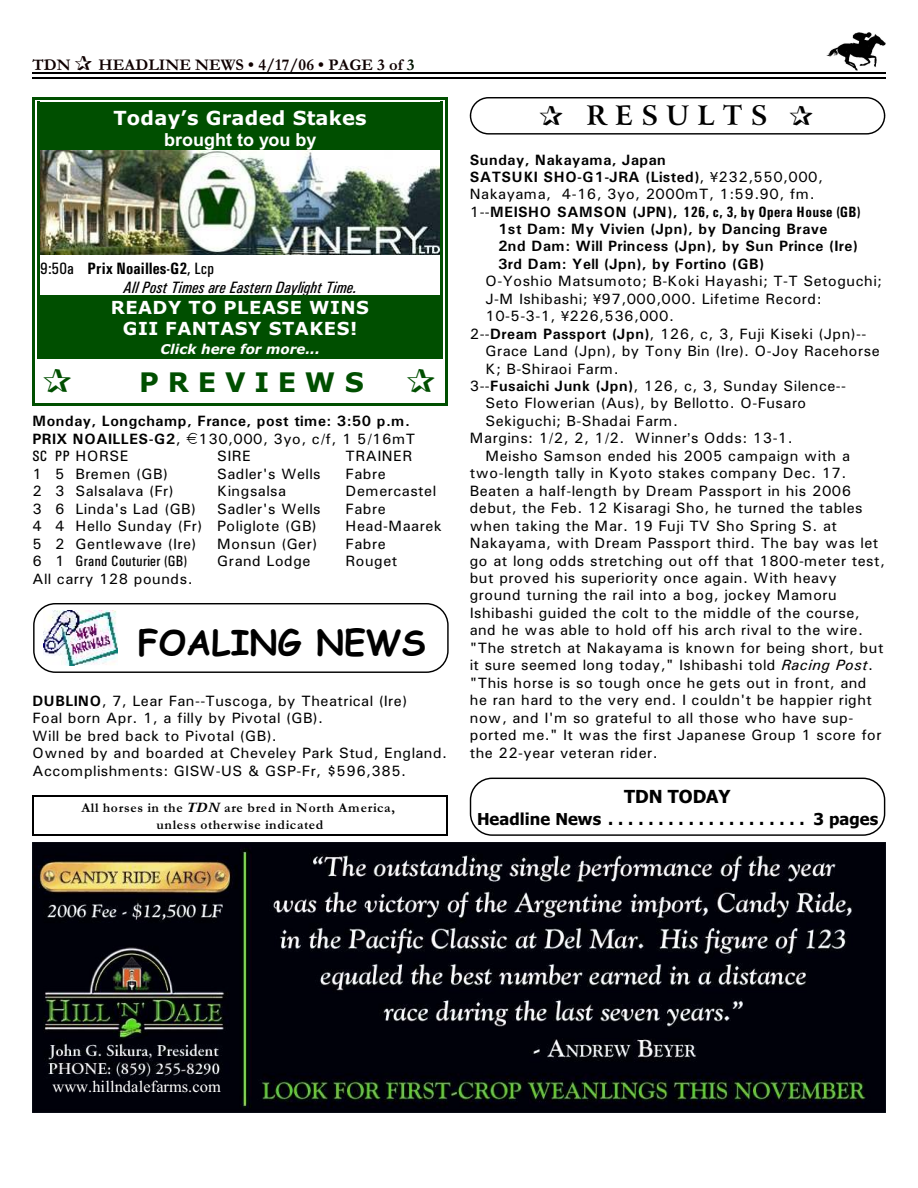
<style>
.page{position:relative;width:918px;height:1188px;background:#fff}
.page>*{position:absolute;margin:0;border:0;box-sizing:border-box;transform-origin:0 0}
.t1{font:700 34.5px "Comic Sans MS";letter-spacing:.005em;color:#000}
.t2{font:700 27px "Verdana";letter-spacing:.325em;color:#004f00}
.t3{font:700 27px "Arrus BT";letter-spacing:.295em;color:#000}
.t4{font:700 19.5px "Verdana";letter-spacing:.015em;color:#fff}
.t5{font:700 18px/20.5px "Verdana";letter-spacing:.03em;color:#fff;text-align:center}
.t6{font:700 18px "Arial";color:#fff}
.t7{font:700 18px "Tahoma";letter-spacing:-.005em;color:#000}
.t8{font:italic 16.5px/18.8px "Univers Condensed";letter-spacing:.005em;color:#000}
.t9{font:700 16.5px "Tahoma";letter-spacing:.005em;color:#000}
.t10{font:700 16.5px "Garamond";letter-spacing:.005em;color:#0f0000}
.t11{font:16.5px "Times New Roman";letter-spacing:.005em;color:#fff}
.t12{font:15px/17.4px "Univers";letter-spacing:.03em;color:#000}
.t13{font:700 15px/17.4px "Univers";letter-spacing:.035em;color:#000}
.t14{font:700 15px "Univers Condensed";letter-spacing:.03em;color:#000}
.t15{font:15px "Univers Condensed";letter-spacing:.03em;color:#000}
.t16{font:700 13.5px/17px "Garamond";letter-spacing:.055em;color:#000;text-align:center}
.t17{font:italic 700 13.5px "Verdana";color:#fff}
.s1{color:#001400}
.s2{font-style:normal}
.s3{font-weight:700;font-style:normal}
.s4{font-weight:400}
.s5{font-family:"Univers Condensed";font-weight:400}
.s6{font-family:"Univers"}
.s7{font-weight:700}
.s8{font-style:italic}
.s9{font-family:"Univers";font-weight:400}
</style>
<div class="page">
<img style="left:826px;top:32px;width:60px;height:38px">
<hr style="left:32px;top:72px;width:853px;height:1px;background:#000">
<hr style="left:32px;top:77px;width:853px;height:2px;background:#000">
<img style="left:32px;top:842px;width:854px;height:270px">
<img style="left:40px;top:150px;width:400px;height:104px">
<div style="left:40px;top:105px;width:400px;height:44px;background:#004f00"></div>
<div style="left:40px;top:296px;width:400px;height:60px;background:#004f00"></div>
<hr style="left:37px;top:102px;width:3px;height:257px;background:#004f00">
<hr style="left:440px;top:102px;width:3px;height:257px;background:#004f00">
<hr style="left:37px;top:102px;width:406px;height:3px;background:#004f00">
<hr style="left:37px;top:356px;width:406px;height:3px;background:#004f00">
<hr style="left:32px;top:97px;width:3px;height:309px;background:#004f00">
<hr style="left:445px;top:97px;width:3px;height:309px;background:#004f00">
<hr style="left:32px;top:97px;width:416px;height:3px;background:#004f00">
<hr style="left:32px;top:403px;width:416px;height:3px;background:#004f00">
<div style="left:470px;top:97px;width:415px;height:38px;border:1px solid #000;border-radius:18px"></div>
<hr style="left:32px;top:795px;width:2px;height:40px;background:#000">
<hr style="left:447px;top:795px;width:1px;height:40px;background:#000">
<hr style="left:32px;top:795px;width:416px;height:2px;background:#000">
<hr style="left:32px;top:834px;width:416px;height:1px;background:#000">
<img style="left:44px;top:610px;width:73px;height:56px">
<div style="left:33px;top:603px;width:416px;height:70px;border:1px solid #000;border-radius:22px"></div>
<div style="left:470px;top:778px;width:415px;height:58px;border:1px solid #000;border-radius:22px"></div>
<p class="t10" style="left:32px;top:59px;width:40px">TDN</p>
<p class="t10" style="left:98px;top:59px;width:318px">HEADLINE NEWS • 4/17/06 • PAGE 3 of <span class="s1">3</span></p>
<h3 class="t4" style="left:113px;top:110px;width:255px">Today’s Graded Stakes</h3>
<p class="t6" style="left:164px;top:133px;width:154px">brought to you by</p>
<p class="t8" style="left:124px;top:260px;width:235px;text-indent:-83px"><span class="s2">9:50a</span> <span class="s3">Prix Noailles-G2</span><span class="s2">, Lcp<br></span>All Post Times are Eastern Daylight Time.</p>
<p class="t5" style="left:111px;top:299px;width:260px">READY TO PLEASE WINS<br>GII FANTASY STAKES!</p>
<p class="t17" style="left:160px;top:343px;width:161px">Click here for more...</p>
<h2 class="t2" style="left:139px;top:372px;width:226px">PREVIEWS</h2>
<p class="t13" style="left:32px;top:414px;width:384px">Monday, Longchamp, France, post time: 3:50 p.m.<br>PRIX NOAILLES-G2<span class="s4">, 130,000, 3yo, c/f, 1 5/16mT<br></span><span class="s5">SC PP</span> <span class="s4">HORSE</span></p>
<p class="t12" style="left:217px;top:449px;width:35px">SIRE</p>
<p class="t12" style="left:346px;top:449px;width:68px">TRAINER</p>
<p class="t12" style="left:32px;top:466px;width:137px">1 5 Bremen (GB)</p>
<p class="t12" style="left:217px;top:466px;width:105px">Sadler's Wells</p>
<p class="t12" style="left:346px;top:466px;width:42px">Fabre</p>
<p class="t12" style="left:32px;top:484px;width:143px">2 3 Salsalava (Fr)</p>
<p class="t12" style="left:217px;top:484px;width:70px">Kingsalsa</p>
<p class="t12" style="left:346px;top:484px;width:92px">Demercastel</p>
<p class="t12" style="left:32px;top:501px;width:165px">3 6 Linda's Lad (GB)</p>
<p class="t12" style="left:217px;top:501px;width:105px">Sadler's Wells</p>
<p class="t12" style="left:346px;top:501px;width:42px">Fabre</p>
<p class="t12" style="left:32px;top:519px;width:286px">4 4 Hello Sunday (Fr) Poliglote (GB)</p>
<p class="t12" style="left:346px;top:519px;width:98px">Head-Maarek</p>
<p class="t12" style="left:32px;top:536px;width:166px">5 2 Gentlewave (Ire)</p>
<p class="t12" style="left:217px;top:536px;width:102px">Monsun (Ger)</p>
<p class="t12" style="left:346px;top:536px;width:42px">Fabre</p>
<p class="t15" style="left:32px;top:556px;width:156px"><span class="s6">6 1</span> Grand Couturier (GB)</p>
<p class="t12" style="left:217px;top:554px;width:95px">Grand Lodge</p>
<p class="t12" style="left:346px;top:554px;width:53px">Rouget</p>
<p class="t12" style="left:32px;top:571px;width:162px">All carry 128 pounds.</p>
<h1 class="t1" style="left:138px;top:627px;width:289px">FOALING NEWS</h1>
<p class="t12" style="left:32px;top:693px;width:416px"><span class="s7">DUBLINO</span>, 7, Lear Fan--Tuscoga, by Theatrical (Ire)<br>Foal born Apr. 1, a filly by Pivotal (GB).<br>Will be bred back to Pivotal (GB).<br>Owned by and boarded at Cheveley Park Stud, England.<br>Accomplishments: GISW-US &amp; GSP-Fr, $596,385.</p>
<p class="t16" style="left:81px;top:801px;width:315px">All horses in the <span class="s8">TDN</span> are bred in North America, unless otherwise indicated</p>
<h2 class="t3" style="left:587px;top:105px;width:183px">RESULTS</h2>
<p class="t12" style="left:470px;top:152px;width:355px"><span class="s7">Sunday, Nakayama, Japan<br>SATSUKI SHO-G1-JRA (Listed)</span>, 232,550,000,<br>Nakayama, 4-16, 3yo, 2000mT, 1:59.90, fm.</p>
<p class="t14" style="left:470px;top:207px;width:392px"><span class="s9">1--</span><span class="s6">MEISHO SAMSON (JPN),</span> 126, c, 3, by Opera House (GB)</p>
<p class="t13" style="left:498px;top:222px;width:361px">1st Dam: My Vivien (Jpn), by Dancing Brave<br>2nd Dam: Will Princess (Jpn), by Sun Prince (Ire)<br>3rd Dam: Yell (Jpn), by Fortino (GB)</p>
<p class="t12" style="left:485px;top:274px;width:398px">O-Yoshio Matsumoto; B-Koki Hayashi; T-T Setoguchi;</p>
<p class="t12" style="left:485px;top:291px;width:338px">J-M Ishibashi; 97,000,000. Lifetime Record:</p>
<p class="t12" style="left:485px;top:309px;width:190px">10-5-3-1, 226,536,000.</p>
<p class="t12" style="left:470px;top:326px;width:398px">2--<span class="s7">Dream Passport (Jpn)</span>, 126, c, 3, Fuji Kiseki (Jpn)--</p>
<p class="t12" style="left:485px;top:344px;width:396px">Grace Land (Jpn), by Tony Bin (Ire). O-Joy Racehorse</p>
<p class="t12" style="left:485px;top:361px;width:135px">K; B-Shiraoi Farm.</p>
<p class="t12" style="left:470px;top:378px;width:378px">3--<span class="s7">Fusaichi Junk (Jpn)</span>, 126, c, 3, Sunday Silence--</p>
<p class="t12" style="left:485px;top:396px;width:322px">Seto Flowerian (Aus), by Bellotto. O-Fusaro</p>
<p class="t12" style="left:485px;top:413px;width:194px">Sekiguchi; B-Shadai Farm.</p>
<p class="t12" style="left:470px;top:431px;width:325px">Margins: 1/2, 2, 1/2. Winner s Odds: 13-1.</p>
<p class="t12" style="left:485px;top:448px;width:366px">Meisho Samson ended his 2005 campaign with a</p>
<p class="t12" style="left:470px;top:466px;width:378px">two-length tally in Kyoto stakes company Dec. 17.</p>
<p class="t12" style="left:470px;top:483px;width:383px">Beaten a half-length by Dream Passport in his 2006</p>
<p class="t12" style="left:470px;top:501px;width:394px">debut, the Feb. 12 Kisaragi Sho, he turned the tables</p>
<p class="t12" style="left:470px;top:518px;width:369px">when taking the Mar. 19 Fuji TV Sho Spring S. at</p>
<p class="t12" style="left:470px;top:536px;width:410px">Nakayama, with Dream Passport third. The bay was let</p>
<p class="t12" style="left:470px;top:553px;width:417px">go at long odds stretching out off that 1800-meter test,</p>
<p class="t12" style="left:470px;top:570px;width:368px">but proved his superiority once again. With heavy</p>
<p class="t12" style="left:470px;top:588px;width:368px">ground turning the rail into a bog, jockey Mamoru</p>
<p class="t12" style="left:470px;top:605px;width:392px">Ishibashi guided the colt to the middle of the course,</p>
<p class="t12" style="left:470px;top:623px;width:395px">and he was able to hold off his arch rival to the wire.</p>
<p class="t12" style="left:470px;top:640px;width:415px">"The stretch at Nakayama is known for being short, but</p>
<p class="t12" style="left:470px;top:658px;width:405px">it sure seemed long today," Ishibashi told <span class="s8">Racing Post</span>.</p>
<p class="t12" style="left:470px;top:675px;width:398px">"This horse is so tough once he gets out in front, and</p>
<p class="t12" style="left:470px;top:693px;width:404px">he ran hard to the very end. I couldn't be happier right</p>
<p class="t12" style="left:470px;top:710px;width:385px">now, and I'm so grateful to all those who have sup-</p>
<p class="t12" style="left:470px;top:728px;width:413px">ported me." It was the first Japanese Group 1 score for</p>
<p class="t12" style="left:470px;top:745px;width:190px">the 22-year veteran rider.</p>
<p class="t7" style="left:624px;top:789px;width:108px">TDN TODAY</p>
<p class="t9" style="left:477px;top:813px;width:403px">Headline News .................... 3 pages</p>
<p class="t11" style="left:53px;top:1081px;width:170px">www.hillndalefarms.com</p>
</div>
